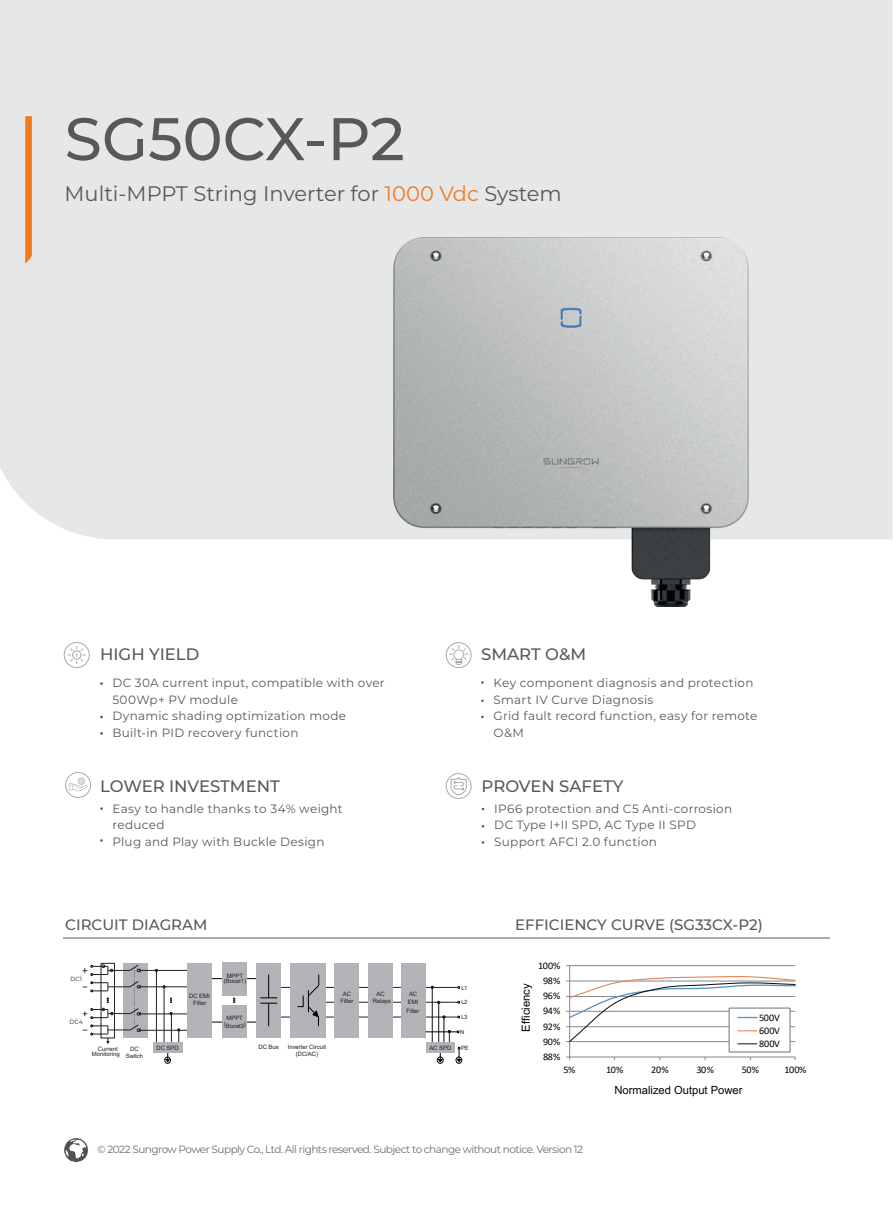
<style>
.page{position:relative;width:893px;height:1212px;background:#fff}
.page>*{position:absolute;margin:0;border:0;box-sizing:border-box;transform-origin:0 0}
.t1{font:500 60px "Montserrat";color:#57585a}
.t2{font:21px "Montserrat";color:#57585a}
.t3{font:500 16.5px "Montserrat";color:#57585a}
.t4{font:500 15px "Montserrat";color:#57585a}
.t5{font:12px/16.5px "Montserrat";letter-spacing:.025em;color:#57585a}
.t6{font:11.25px "LEXUS Hei S Medium U";color:#030303}
.t7{font:10.5px "Montserrat";letter-spacing:-.05em;color:#6c6d70}
.t8{font:10.05px/13px "Calibri";letter-spacing:-.035em;color:#030303;text-align:justify}
.t9{font:6px/7.2px "Arial";letter-spacing:-.005em;color:#231f20;text-align:center}
.t10{font:300 6px "Adobe Song Std";color:#000001}
.t11{font:6px "Montserrat";color:#231f20}
.t12{font:5.85px "Arial";letter-spacing:-.045em;color:#231f20}
.s1{color:#f47921}
</style>
<div class="page">
<img style="left:64px;top:1138px;width:24px;height:25px">
<hr style="left:438px;top:1002px;width:1px;height:43px;background:#231f20">
<hr style="left:432px;top:987px;width:1px;height:57px;background:#231f20">
<div style="left:123px;top:963px;width:24px;height:75px;background:#b2b3b7"></div>
<hr style="left:200px;top:1022px;width:69px;height:1px;background:#000001">
<hr style="left:140px;top:1030px;width:66px;height:1px;background:#231f20">
<hr style="left:140px;top:1013px;width:57px;height:1px;background:#231f20">
<hr style="left:200px;top:978px;width:69px;height:1px;background:#000001">
<hr style="left:322px;top:1002px;width:136px;height:1px;background:#231f20">
<div style="left:426px;top:1042px;width:29px;height:10px;background:#b2b3b7"></div>
<hr style="left:140px;top:986px;width:66px;height:1px;background:#231f20">
<hr style="left:269px;top:987px;width:189px;height:1px;background:#231f20">
<hr style="left:272px;top:1017px;width:186px;height:1px;background:#231f20">
<div style="left:335px;top:963px;width:24px;height:75px;background:#b2b3b7"></div>
<div style="left:368px;top:963px;width:25px;height:75px;background:#b2b3b7"></div>
<div style="left:401px;top:963px;width:25px;height:75px;background:#b2b3b7"></div>
<div style="left:290px;top:963px;width:36px;height:75px;background:#b2b3b7"></div>
<svg style="left:297px;top:974px;width:22px;height:52px"></svg>
<hr style="left:140px;top:970px;width:57px;height:1px;background:#231f20">
<div style="left:256px;top:963px;width:25px;height:75px;background:#b2b3b7"></div>
<svg style="left:260px;top:974px;width:17px;height:52px"></svg>
<div style="left:101px;top:963px;width:14px;height:75px;border:1px dashed #231f20"></div>
<div style="left:187px;top:963px;width:25px;height:75px;background:#b2b3b7"></div>
<div style="left:222px;top:963px;width:25px;height:33px;background:#b2b3b7"></div>
<div style="left:222px;top:1005px;width:25px;height:33px;background:#b2b3b7"></div>
<hr style="left:425px;top:1031px;width:32px;height:1px;background:#000001">
<svg style="left:437px;top:1016px;width:25px;height:47px"></svg>
<hr style="left:156px;top:970px;width:1px;height:74px;background:#231f20">
<svg style="left:177px;top:1029px;width:3px;height:13px"></svg>
<hr style="left:171px;top:1012px;width:1px;height:35px;background:#231f20">
<hr style="left:164px;top:986px;width:1px;height:64px;background:#231f20">
<div style="left:164px;top:1057px;width:7px;height:6px;border:1px solid #000001;border-radius:50%"></div>
<svg style="left:166px;top:1052px;width:4px;height:10px"></svg>
<div style="left:153px;top:1042px;width:29px;height:10px;background:#b2b3b7"></div>
<svg style="left:170px;top:997px;width:2px;height:6px"></svg>
<svg style="left:83px;top:964px;width:58px;height:28px"></svg>
<svg style="left:83px;top:998px;width:58px;height:46px"></svg>
<hr style="left:570px;top:965px;width:225px;height:1px;background:#86888b">
<hr style="left:569px;top:965px;width:1px;height:92px;background:#86888b">
<hr style="left:570px;top:1057px;width:225px;height:1px;background:#86888b">
<div style="left:729px;top:1008px;width:61px;height:44px;border:1px solid #86888b"></div>
<svg style="left:566px;top:976px;width:230px;height:68px"></svg>
<hr style="left:63px;top:938px;width:767px;height:1px;background:#57585a">
<div style="left:0;top:0;width:892px;height:539px;background:#e6e7e9"></div>
<svg style="left:25px;top:116px;width:7px;height:147px"></svg>
<svg style="left:67px;top:645px;width:19px;height:20px"></svg>
<div style="left:64px;top:642px;width:26px;height:26px;border:1px solid #a8a9ad;border-radius:50%"></div>
<div style="left:446px;top:642px;width:25px;height:26px;border:1px solid #a8a9ad;border-radius:50%"></div>
<svg style="left:449px;top:645px;width:19px;height:20px"></svg>
<div style="left:446px;top:773px;width:25px;height:26px;border:1px solid #a8a9ad;border-radius:50%"></div>
<svg style="left:450px;top:776px;width:17px;height:20px"></svg>
<div style="left:65px;top:772px;width:26px;height:26px;border:1px solid #a8a9ad;border-radius:50%"></div>
<svg style="left:69px;top:777px;width:18px;height:14px"></svg>
<img style="left:393px;top:237px;width:355px;height:370px">
<div style="left:68px;top:1018px;width:16px;height:9px;background:#fff"></div>
<div style="left:68px;top:976px;width:16px;height:9px;background:#fff"></div>
<h1 class="t1" style="left:65px;top:97px;width:342px">SG50CX-P2</h1>
<h2 class="t2" style="left:65px;top:179px;width:499px">Multi-MPPT String Inverter for <span class="s1">1000 Vdc</span> System</h2>
<h3 class="t3" style="left:100px;top:642px;width:101px">HIGH YIELD</h3>
<h3 class="t3" style="left:481px;top:642px;width:106px">SMART O&amp;M</h3>
<p class="t5" style="left:112px;top:674px;width:274px">DC 30A current input, compatible with over<br>500Wp+ PV module<br>Dynamic shading optimization mode<br>Built-in PID recovery function</p>
<p class="t5" style="left:494px;top:674px;width:265px">Key component diagnosis and protection<br>Smart IV Curve Diagnosis<br>Grid fault record function, easy for remote<br>O&amp;M</p>
<h3 class="t3" style="left:100px;top:774px;width:181px">LOWER INVESTMENT</h3>
<h3 class="t3" style="left:482px;top:774px;width:143px">PROVEN SAFETY</h3>
<p class="t5" style="left:112px;top:799px;width:232px">Easy to handle thanks to 34% weight reduced<br>Plug and Play with Buckle Design</p>
<p class="t5" style="left:494px;top:800px;width:239px">IP66 protection and C5 Anti-corrosion<br>DC Type I+II SPD, AC Type II SPD<br>Support AFCI 2.0 function</p>
<p class="t4" style="left:65px;top:914px;width:144px">CIRCUIT DIAGRAM</p>
<p class="t4" style="left:515px;top:914px;width:249px">EFFICIENCY CURVE (SG33CX-P2)</p>
<p class="t12" style="left:70px;top:975px;width:13px">DC1</p>
<p class="t12" style="left:70px;top:1017px;width:13px">DC3</p>
<p class="t11" style="left:70px;top:975px;width:13px">DC1</p>
<p class="t11" style="left:70px;top:1017px;width:15px">DC4</p>
<p class="t10" style="left:130px;top:1027px;width:62px;rotate:-90deg">---------------------------</p>
<p class="t9" style="left:189px;top:992px;width:22px">DC EMI<br>Filter</p>
<p class="t9" style="left:224px;top:972px;width:24px;line-height:5.7px">MPPT (Boost1)</p>
<p class="t9" style="left:226px;top:1022px;width:20px">Boost3</p>
<p class="t9" style="left:227px;top:1015px;width:18px">MPPT</p>
<p class="t9" style="left:224px;top:1020px;width:3px">(</p>
<p class="t9" style="left:244px;top:1020px;width:3px">)</p>
<p class="t9" style="left:340px;top:990px;width:14px">AC<br>Filter</p>
<p class="t9" style="left:373px;top:997px;width:19px">Relays</p>
<p class="t9" style="left:377px;top:990px;width:10px">AC</p>
<p class="t9" style="left:409px;top:990px;width:10px">AC</p>
<p class="t9" style="left:407px;top:1007px;width:14px">Filter</p>
<p class="t9" style="left:408px;top:998px;width:12px">EMI</p>
<p class="t12" style="left:462px;top:983px;width:7px">L1</p>
<p class="t12" style="left:462px;top:998px;width:7px">L2</p>
<p class="t12" style="left:462px;top:1013px;width:7px">L3</p>
<p class="t12" style="left:460px;top:1028px;width:6px">N</p>
<p class="t8" style="left:538px;top:958px;width:24px">100%</p>
<p class="t6" style="left:520px;top:1032px;width:50px;rotate:-90deg">Efficiency</p>
<p class="t8" style="left:543px;top:974px;width:19px">98%</p>
<p class="t8" style="left:543px;top:989px;width:19px">96%</p>
<p class="t8" style="left:543px;top:1004px;width:19px">94%</p>
<p class="t8" style="left:543px;top:1019px;width:19px">92%</p>
<p class="t9" style="left:98px;top:1045px;width:21px">Current</p>
<p class="t9" style="left:157px;top:1044px;width:24px">DC SPD</p>
<p class="t9" style="left:92px;top:1050px;width:29px">Monitoring</p>
<p class="t9" style="left:126px;top:1045px;width:19px">DC<br>Switch</p>
<p class="t9" style="left:259px;top:1043px;width:22px">DC Bus</p>
<p class="t9" style="left:288px;top:1043px;width:40px">Inverter Circuit</p>
<p class="t9" style="left:429px;top:1044px;width:23px">AC SPD</p>
<p class="t9" style="left:296px;top:1050px;width:24px">(DC/AC)</p>
<p class="t12" style="left:461px;top:1044px;width:9px">PE</p>
<p class="t8" style="left:543px;top:1035px;width:19px">90%</p>
<p class="t8" style="left:543px;top:1050px;width:19px">88%</p>
<p class="t8" style="left:759px;top:1010px;width:22px">500V 600V 800V</p>
<p class="t8" style="left:563px;top:1063px;width:14px">5%</p>
<p class="t8" style="left:606px;top:1063px;width:19px">10%</p>
<p class="t8" style="left:651px;top:1063px;width:19px">20%</p>
<p class="t8" style="left:696px;top:1063px;width:19px">30%</p>
<p class="t8" style="left:742px;top:1063px;width:19px">50%</p>
<p class="t8" style="left:784px;top:1063px;width:24px">100%</p>
<p class="t6" style="left:614px;top:1084px;width:130px">Normalized Output Power</p>
<p class="t7" style="left:97px;top:1142px;width:487px">© 2022 Sungrow Power Supply Co., Ltd. All rights reserved. Subject to change without notice. Version 12</p>
</div>
